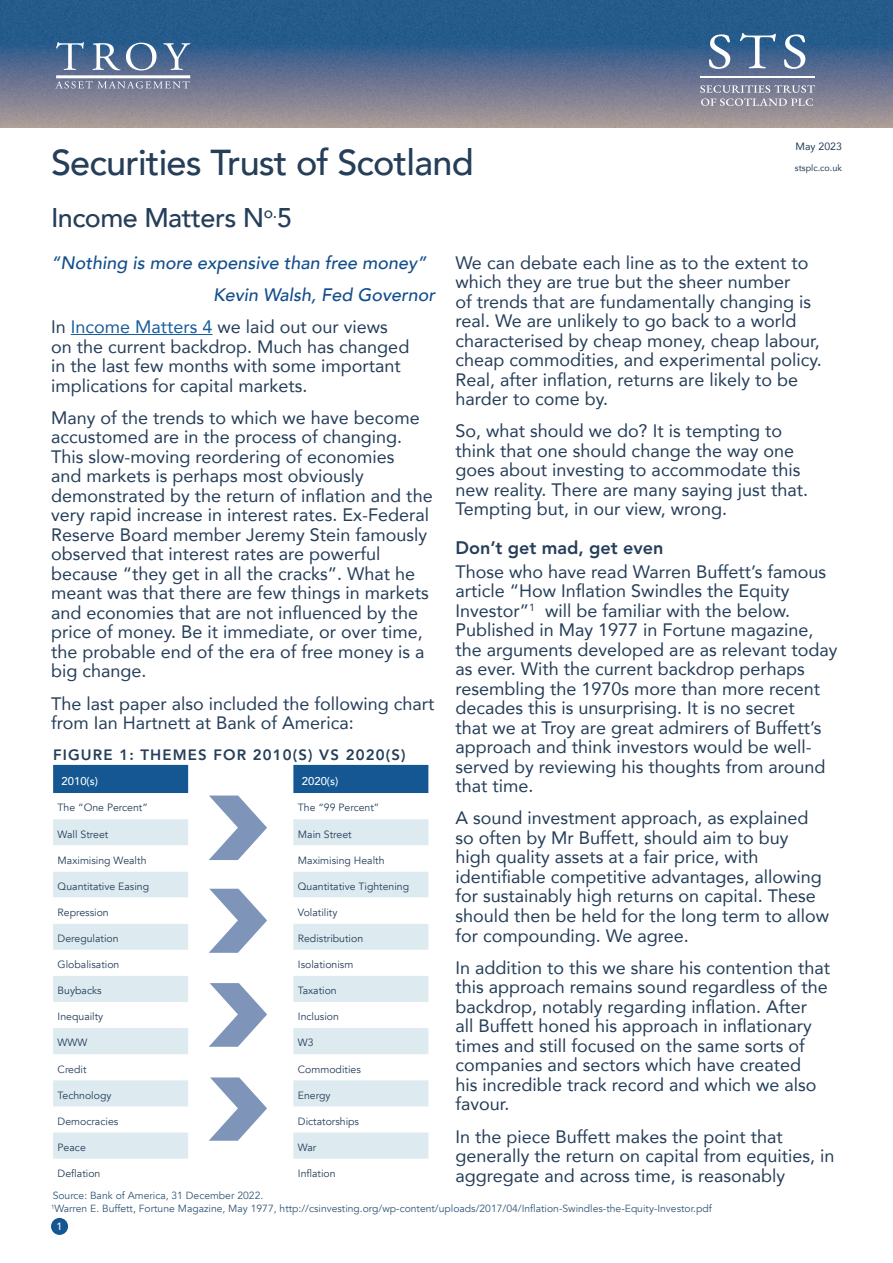
<style>
.page{position:relative;width:893px;height:1263px;background:#fff}
.page>*{position:absolute;margin:0;border:0;box-sizing:border-box;transform-origin:0 0}
.Page_title{font:500 36px "Avenir";letter-spacing:-.02em;color:#253e59}
.Page_title-2{font:500 27px "Avenir";letter-spacing:-.02em;color:#253e59}
.NL_copy{font:18px/19.5px "Avenir";color:#253e59}
.SubHeading_NL{font:18px/19.5px "Avenir";color:#253e59}
.NL_quotes{font:italic 500 18px "Avenir";color:#134e8c}
.SubHeading_NL-2{font:800 18px "Avenir LT Std";color:#253e59}
.Chart_heading{font:800 15px "Avenir";letter-spacing:.075em;color:#253e59}
.Body_copy{font:500 11.25px "Avenir";color:#fff}
.Body_copy-2{font:10.5px "Avenir";color:#253e59}
.Chart_heading-2{font:10.5px "Avenir";color:#253e59}
.t1{font:500 10.5px "Avenir";color:#fff}
.Source_copy{font:10.35px "Avenir";color:#315675}
.Chart_heading-3{font:9px "Avenir";color:#253e59}
.s1{color:#175d9e}
</style>
<div class="page">
<img style="left:0;top:0;width:893px;height:128px">
<svg style="left:709px;top:34px;width:21px;height:35px"></svg>
<svg style="left:740px;top:33px;width:36px;height:35px"></svg>
<svg style="left:784px;top:34px;width:21px;height:35px"></svg>
<hr style="left:700px;top:76px;width:115px;height:2px;background:#fff">
<svg style="left:700px;top:85px;width:115px;height:21px;background:#9797a7"></svg>
<svg style="left:55px;top:42px;width:135px;height:47px;background:#7589a7"></svg>
<div style="left:51px;top:1218px;width:17px;height:17px;background:#145792;border-radius:50%"></div>
<hr style="left:71px;top:334px;width:142px;height:1px;background:#175d9e">
<svg style="left:53px;top:872px;width:375px;height:25px;fill:#ddeaf0"></svg>
<svg style="left:53px;top:897px;width:375px;height:53px"></svg>
<svg style="left:53px;top:976px;width:375px;height:183px"></svg>
<svg style="left:209px;top:1077px;width:58px;height:64px"></svg>
<svg style="left:53px;top:765px;width:375px;height:95px"></svg>
<svg style="left:209px;top:889px;width:58px;height:64px"></svg>
<svg style="left:209px;top:983px;width:58px;height:64px"></svg>
<p class="Page_title" style="left:51px;top:132px;width:424px">Securities Trust of Scotland</p>
<p class="Chart_heading-2" style="left:796px;top:138px;width:48px">May 2023</p>
<p class="Chart_heading-3" style="left:795px;top:161px;width:49px">stsplc.co.uk</p>
<p class="Page_title-2" style="left:51px;top:194px;width:243px">Income Matters N<sup>o.</sup>5</p>
<p class="NL_quotes" style="left:51px;top:252px;width:377px">“Nothing is more expensive than free money”</p>
<p class="NL_quotes" style="left:213px;top:284px;width:224px">Kevin Walsh, Fed Governor</p>
<p class="NL_copy" style="left:51px;top:317px;width:360px">In <span class="s1">Income Matters 4</span> we laid out our views on the current backdrop. Much has changed in the last few months with some important implications for capital markets.</p>
<p class="NL_copy" style="left:51px;top:407px;width:383px">Many of the trends to which we have become accustomed are in the process of changing.<br>This slow-moving reordering of economies<br>and markets is perhaps most obviously demonstrated by the return of inflation and the very rapid increase in interest rates. Ex-Federal Reserve Board member Jeremy Stein famously observed that interest rates are powerful because “they get in all the cracks”. What he meant was that there are few things in markets and economies that are not influenced by the price of money. Be it immediate, or over time, the probable end of the era of free money is a big change.</p>
<p class="NL_copy" style="left:51px;top:693px;width:385px">The last paper also included the following chart from Ian Hartnett at Bank of America:</p>
<p class="Chart_heading" style="left:53px;top:743px;width:354px">FIGURE 1: THEMES FOR 2010(S) VS 2020(S)</p>
<p class="Body_copy" style="left:62px;top:771px;width:38px">2010(s)</p>
<p class="Body_copy" style="left:302px;top:771px;width:38px">2020(s)</p>
<p class="Body_copy-2" style="left:58px;top:801px;width:92px">The “One Percent”</p>
<p class="Body_copy-2" style="left:298px;top:801px;width:83px">The “99 Percent”</p>
<p class="Body_copy-2" style="left:58px;top:828px;width:52px">Wall Street</p>
<p class="Body_copy-2" style="left:298px;top:828px;width:55px">Main Street</p>
<p class="Body_copy-2" style="left:58px;top:854px;width:90px">Maximising Wealth</p>
<p class="Body_copy-2" style="left:298px;top:854px;width:88px">Maximising Health</p>
<p class="Body_copy-2" style="left:58px;top:880px;width:93px">Quantitative Easing</p>
<p class="Body_copy-2" style="left:298px;top:880px;width:113px">Quantitative Tightening</p>
<p class="Body_copy-2" style="left:58px;top:906px;width:53px">Repression</p>
<p class="Body_copy-2" style="left:298px;top:906px;width:41px">Volatility</p>
<p class="Body_copy-2" style="left:58px;top:932px;width:63px">Deregulation</p>
<p class="Body_copy-2" style="left:298px;top:932px;width:67px">Redistribution</p>
<p class="Body_copy-2" style="left:58px;top:958px;width:63px">Globalisation</p>
<p class="Body_copy-2" style="left:298px;top:958px;width:57px">Isolationism</p>
<p class="Body_copy-2" style="left:58px;top:984px;width:45px">Buybacks</p>
<p class="Body_copy-2" style="left:298px;top:984px;width:40px">Taxation</p>
<p class="Body_copy-2" style="left:58px;top:1010px;width:47px">Inequailty</p>
<p class="Body_copy-2" style="left:298px;top:1010px;width:43px">Inclusion</p>
<p class="Body_copy-2" style="left:58px;top:1036px;width:31px">WWW</p>
<p class="Body_copy-2" style="left:298px;top:1036px;width:17px">W3</p>
<p class="Body_copy-2" style="left:58px;top:1063px;width:30px">Credit</p>
<p class="Body_copy-2" style="left:298px;top:1063px;width:64px">Commodities</p>
<p class="Body_copy-2" style="left:58px;top:1089px;width:55px">Technology</p>
<p class="Body_copy-2" style="left:298px;top:1089px;width:34px">Energy</p>
<p class="Body_copy-2" style="left:58px;top:1115px;width:62px">Democracies</p>
<p class="Body_copy-2" style="left:298px;top:1115px;width:63px">Dictatorships</p>
<p class="Body_copy-2" style="left:58px;top:1141px;width:30px">Peace</p>
<p class="Body_copy-2" style="left:298px;top:1141px;width:20px">War</p>
<p class="Body_copy-2" style="left:58px;top:1167px;width:44px">Deflation</p>
<p class="Body_copy-2" style="left:298px;top:1167px;width:39px">Inflation</p>
<p class="Source_copy" style="left:53px;top:1189px;width:212px">Source: Bank of America, 31 December 2022.</p>
<p class="NL_copy" style="left:455px;top:252px;width:368px">We can debate each line as to the extent to which they are true but the sheer number<br>of trends that are fundamentally changing is real. We are unlikely to go back to a world characterised by cheap money, cheap labour, cheap commodities, and experimental policy.<br>Real, after inflation, returns are likely to be harder to come by.</p>
<p class="NL_copy" style="left:455px;top:421px;width:354px">So, what should we do? It is tempting to think that one should change the way one goes about investing to accommodate this new reality. There are many saying just that.<br>Tempting but, in our view, wrong.</p>
<p class="SubHeading_NL-2" style="left:455px;top:537px;width:209px">Don’t get mad, get even</p>
<p class="SubHeading_NL" style="left:455px;top:561px;width:383px">Those who have read Warren Buffett’s famous article “How Inflation Swindles the Equity Investor”<sup>1</sup> will be familiar with the below.<br>Published in May 1977 in Fortune magazine, the arguments developed are as relevant today as ever. With the current backdrop perhaps resembling the 1970s more than more recent decades this is unsurprising. It is no secret<br>that we at Troy are great admirers of Buffett’s approach and think investors would be well&shy;served by reviewing his thoughts from around that time.</p>
<p class="NL_copy" style="left:455px;top:808px;width:375px">A sound investment approach, as explained so often by Mr Buffett, should aim to buy<br>high quality assets at a fair price, with identifiable competitive advantages, allowing for sustainably high returns on capital. These should then be held for the long term to allow for compounding. We agree.</p>
<p class="NL_copy" style="left:455px;top:957px;width:376px">In addition to this we share his contention that this approach remains sound regardless of the backdrop, notably regarding inflation. After<br>all Buffett honed his approach in inflationary times and still focused on the same sorts of companies and sectors which have created<br>his incredible track record and which we also favour.</p>
<p class="NL_copy" style="left:455px;top:1126px;width:380px">In the piece Buffett makes the point that generally the return on capital from equities, in aggregate and across time, is reasonably</p>
<p class="Source_copy" style="left:51px;top:1202px;width:662px"><sup>1</sup>Warren E. Buffett, Fortune Magazine, May 1977, http://csinvesting.org/wp-content/uploads/2017/04/Inflation-Swindles-the-Equity-Investor.pdf</p>
<p class="t1" style="left:57px;top:1217px;width:7px">1</p>
</div>
